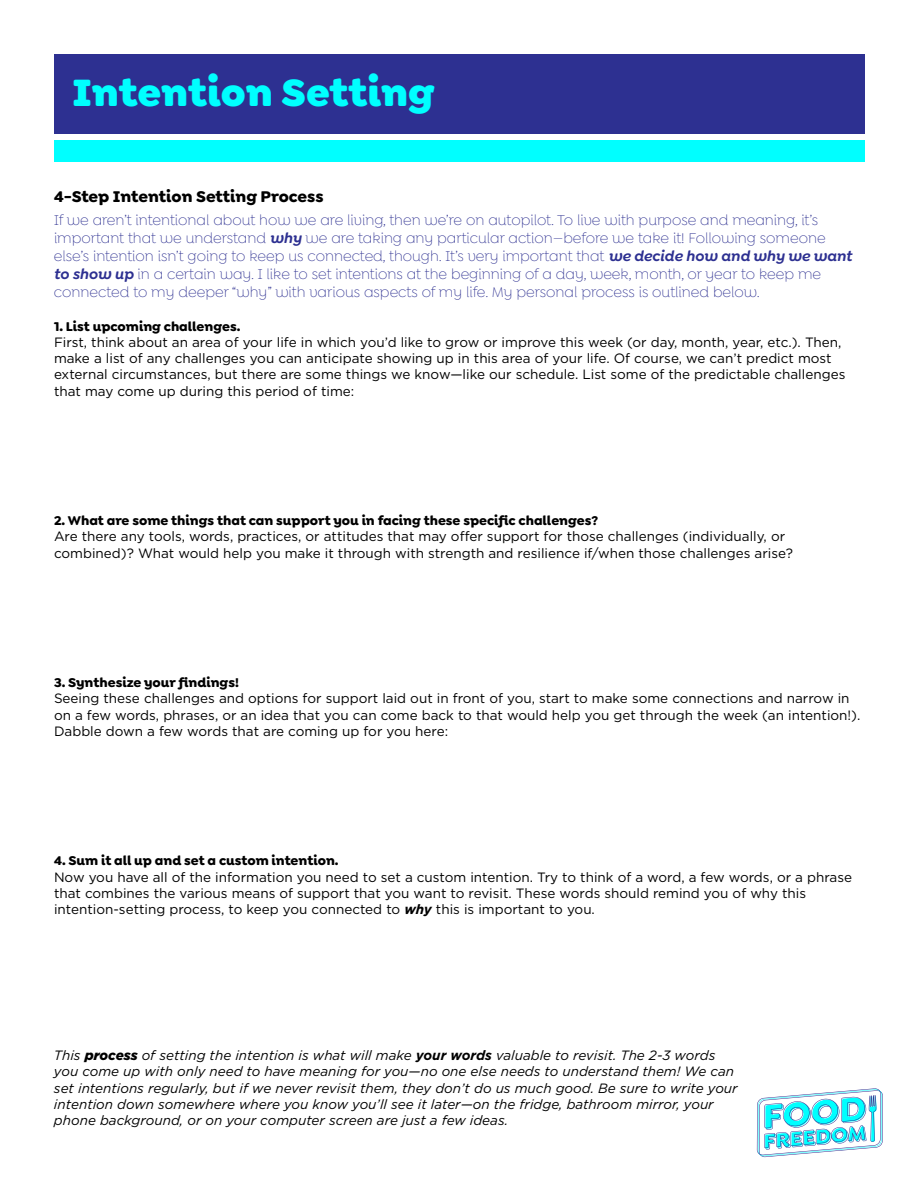
<style>
.page{position:relative;width:918px;height:1188px;background:#fff}
.page>*{position:absolute;margin:0;border:0;box-sizing:border-box;transform-origin:0 0}
.t1{font:900 40.5px "Goldplay Alt";color:#0ff}
.t2{font:700 16.5px "Goldplay Alt";color:#000}
.t3{font:300 15px/18px "Goldplay Alt";color:#2d3091}
.t4{font:13.5px/16.2px "Gotham";color:#000}
.t5{font:italic 13.5px/16.2px "Gotham";color:#000}
.t6{font:700 13.5px "Goldplay Alt";color:#000}
.s1{font-weight:600;font-style:italic}
.s2{font-weight:700;font-style:italic}
.s3{font-weight:900}
.s4{font-weight:700}
</style>
<div class="page">
<svg style="left:757px;top:1088px;width:126px;height:69px"></svg>
<div style="left:54px;top:54px;width:810px;height:79px;background:#2d3091"></div>
<div style="left:54px;top:140px;width:810px;height:21px;background:#0ff"></div>
<h1 class="t1" style="left:72px;top:73px;width:364px">Intention Setting</h1>
<p class="t2" style="left:54px;top:189px;width:271px">4-Step Intention Setting Process</p>
<p class="t3" style="left:54px;top:211px;width:799px">If we aren’t intentional about how we are living, then we’re on autopilot. To live with purpose and meaning, it’s important that we understand <span class="s1">why</span> we are taking any particular action—before we take it! Following someone else’s intention isn’t going to keep us connected, though. It’s very important that <span class="s1">we decide how and why we want to show up</span> in a certain way. I like to set intentions at the beginning of a day, week, month, or year to keep me connected to my deeper “why” with various aspects of my life. My personal process is outlined below.</p>
<p class="t6" style="left:54px;top:320px;width:188px">1. List upcoming challenges.</p>
<p class="t4" style="left:54px;top:335px;width:793px">First, think about an area of your life in which you’d like to grow or improve this week (or day, month, year, etc.). Then, make a list of any challenges you can anticipate showing up in this area of your life. Of course, we can’t predict most external circumstances, but there are some things we know—like our schedule. List some of the predictable challenges that may come up during this period of time:</p>
<p class="t6" style="left:54px;top:512px;width:546px">2. What are some things that can support you in facing these specific challenges?</p>
<p class="t4" style="left:54px;top:529px;width:740px">Are there any tools, words, practices, or attitudes that may offer support for those challenges (individually, or combined)? What would help you make it through with strength and resilience if/when those challenges arise?</p>
<p class="t6" style="left:54px;top:674px;width:186px">3. Synthesize your findings!</p>
<p class="t4" style="left:54px;top:691px;width:808px">Seeing these challenges and options for support laid out in front of you, start to make some connections and narrow in on a few words, phrases, or an idea that you can come back to that would help you get through the week (an intention!).<br>Dabble down a few words that are coming up for you here:</p>
<p class="t6" style="left:54px;top:852px;width:286px">4. Sum it all up and set a custom intention.</p>
<p class="t4" style="left:54px;top:869px;width:800px">Now you have all of the information you need to set a custom intention. Try to think of a word, a few words, or a phrase that combines the various means of support that you want to revisit. These words should remind you of why this intention-setting process, to keep you connected to <span class="s2">why</span> this is important to you.</p>
<p class="t5" style="left:54px;top:1048px;width:685px">This <span class="s3">process</span> of setting the intention is what will make <span class="s4">your words</span> valuable to revisit. The 2-3 words you come up with only need to have meaning for you—no one else needs to understand them! We can set intentions regularly, but if we never revisit them, they don’t do us much good. Be sure to write your intention down somewhere where you know you’ll see it later—on the fridge, bathroom mirror, your phone background, or on your computer screen are just a few ideas.</p>
</div>
